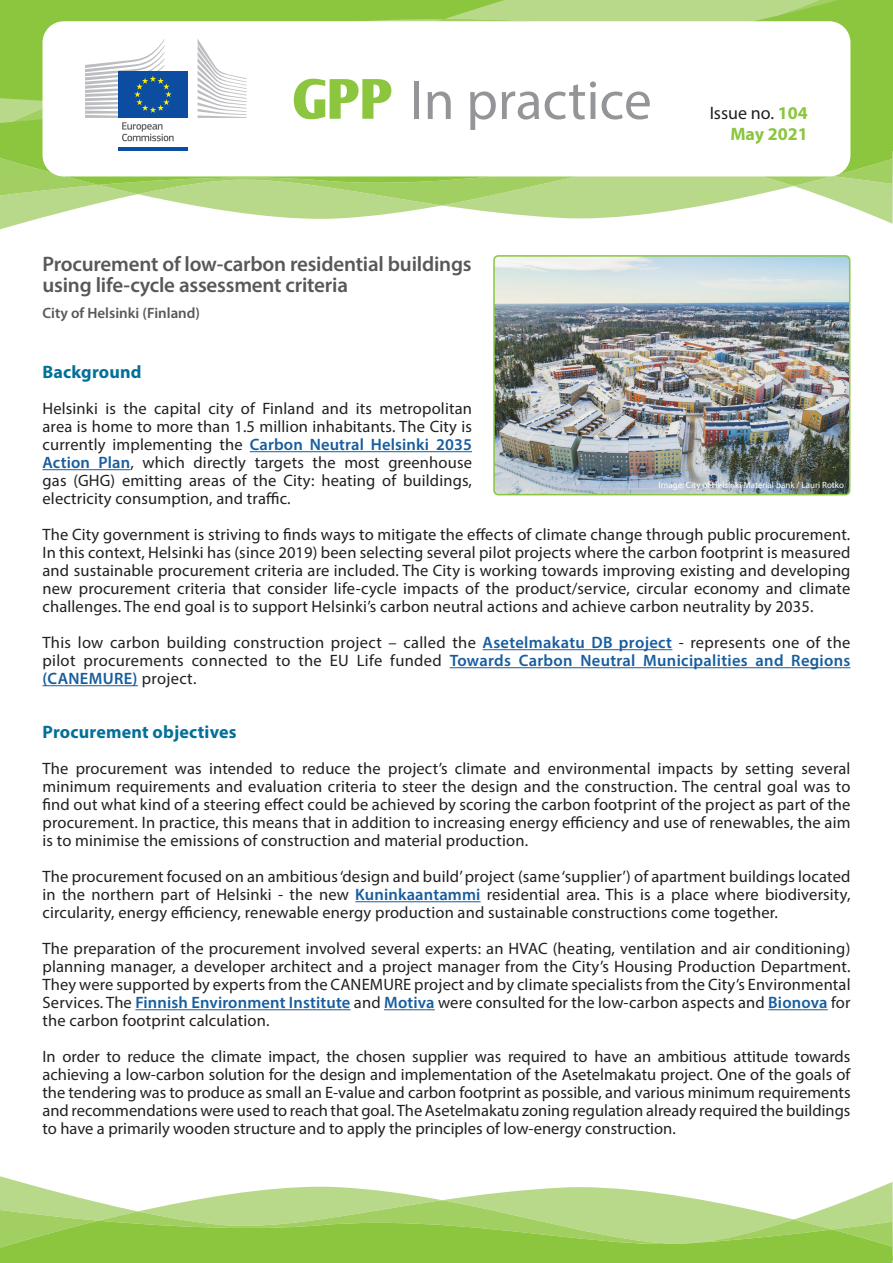
<style>
.page{position:relative;width:893px;height:1263px;background:#fff}
.page>*{position:absolute;margin:0;border:0;box-sizing:border-box;transform-origin:0 0}
.t1{font:55.5px "Myriad Pro";color:#939598}
.t2{font:600 21px/21px "Myriad Pro";letter-spacing:-.01em;color:#57585a}
.t3{font:700 18px "Myriad Pro";letter-spacing:.01em;color:#037099}
.t4{font:700 18px/21.6px "Myriad Pro";color:#8bc63e;text-align:right}
.t5{font:16.5px/18px "Myriad Pro";letter-spacing:.01em;color:#231f20;text-align:justify}
.t6{font:600 15px "Myriad Pro";color:#57585a}
.t7{font:9px "Myriad Pro";color:#fff}
.s1{font-family:"Oli Jo";font-weight:700;color:#8bc63e}
.s2{font-weight:400;color:#231f20}
.s3{font-weight:600;color:#175d9e}
</style>
<div class="page">
<svg style="left:0;top:205px;width:91px;height:24px"></svg>
<svg style="left:192px;top:205px;width:701px;height:19px"></svg>
<svg style="left:14px;top:0;width:879px;height:39px;background:#9acc57"></svg>
<div style="left:43px;top:21px;width:807px;height:155px;background:#fff;border-radius:21px"></div>
<svg style="left:0;top:39px;width:893px;height:166px"></svg>
<svg style="left:0;top:1176px;width:88px;height:24px"></svg>
<svg style="left:195px;top:1182px;width:698px;height:18px"></svg>
<svg style="left:0;top:1200px;width:893px;height:63px;background:#a1cf62"></svg>
<hr style="left:250px;top:451px;width:222px;height:1px;background:#175d9e">
<hr style="left:43px;top:469px;width:87px;height:1px;background:#175d9e">
<hr style="left:483px;top:649px;width:189px;height:1px;background:#175d9e">
<hr style="left:450px;top:667px;width:400px;height:1px;background:#175d9e">
<hr style="left:43px;top:685px;width:95px;height:1px;background:#175d9e">
<hr style="left:355px;top:901px;width:126px;height:1px;background:#175d9e">
<hr style="left:135px;top:1009px;width:216px;height:1px;background:#175d9e">
<hr style="left:384px;top:1009px;width:51px;height:1px;background:#175d9e">
<hr style="left:768px;top:1009px;width:60px;height:1px;background:#175d9e">
<img style="left:496px;top:258px;width:354px;height:237px">
<div style="left:493px;top:255px;width:357px;height:240px;border:2px solid #8bc63e;border-radius:4px"></div>
<h1 class="t1" style="left:292px;top:66px;width:361px"><span class="s1">GPP</span> In practice</h1>
<p class="t2" style="left:43px;top:253px;width:431px">Procurement of low-carbon residential buildings using life-cycle assessment criteria</p>
<p class="t6" style="left:43px;top:304px;width:159px">City of Helsinki (Finland)</p>
<p class="t4" style="left:710px;top:101px;width:100px"><span class="s2">Issue no.</span> 104<br>May 2021</p>
<p class="t3" style="left:43px;top:360px;width:101px">Background</p>
<p class="t5" style="left:43px;top:399px;width:431px">Helsinki is the capital city of Finland and its metropolitan area is home to more than 1.5 million inhabitants. The City is currently implementing the <span class="s3">Carbon Neutral Helsinki 2035<br>Action Plan</span>, which directly targets the most greenhouse gas (GHG) emitting areas of the City: heating of buildings, electricity consumption, and traffic.</p>
<p class="t5" style="left:43px;top:525px;width:809px">The City government is striving to finds ways to mitigate the effects of climate change through public procurement.<br>In this context, Helsinki has (since 2019) been selecting several pilot projects where the carbon footprint is measured and sustainable procurement criteria are included. The City is working towards improving existing and developing new procurement criteria that consider life-cycle impacts of the product/service, circular economy and climate challenges. The end goal is to support Helsinki’s carbon neutral actions and achieve carbon neutrality by 2035.</p>
<p class="t5" style="left:43px;top:633px;width:809px">This low carbon building construction project – called the <span class="s3">Asetelmakatu DB project</span> - represents one of the pilot procurements connected to the EU Life funded <span class="s3">Towards Carbon Neutral Municipalities and Regions (CANEMURE)</span> project.</p>
<p class="t3" style="left:43px;top:720px;width:196px">Procurement objectives</p>
<p class="t5" style="left:43px;top:759px;width:809px">The procurement was intended to reduce the project’s climate and environmental impacts by setting several minimum requirements and evaluation criteria to steer the design and the construction. The central goal was to find out what kind of a steering effect could be achieved by scoring the carbon footprint of the project as part of the procurement. In practice, this means that in addition to increasing energy efficiency and use of renewables, the aim is to minimise the emissions of construction and material production.</p>
<p class="t5" style="left:43px;top:867px;width:809px">The procurement focused on an ambitious ‘design and build’ project (same ‘supplier’) of apartment buildings located in the northern part of Helsinki - the new <span class="s3">Kuninkaantammi</span> residential area. This is a place where biodiversity, circularity, energy efficiency, renewable energy production and sustainable constructions come together.</p>
<p class="t5" style="left:43px;top:939px;width:809px">The preparation of the procurement involved several experts: an HVAC (heating, ventilation and air conditioning) planning manager, a developer architect and a project manager from the City’s Housing Production Department.<br>They were supported by experts from the CANEMURE project and by climate specialists from the City’s Environmental Services. The <span class="s3">Finnish Environment Institute</span> and <span class="s3">Motiva</span> were consulted for the low-carbon aspects and <span class="s3">Bionova</span> for the carbon footprint calculation.</p>
<p class="t5" style="left:43px;top:1047px;width:809px">In order to reduce the climate impact, the chosen supplier was required to have an ambitious attitude towards achieving a low-carbon solution for the design and implementation of the Asetelmakatu project. One of the goals of the tendering was to produce as small an E-value and carbon footprint as possible, and various minimum requirements and recommendations were used to reach that goal. The Asetelmakatu zoning regulation already required the buildings to have a primarily wooden structure and to apply the principles of low-energy construction.</p>
<p class="t7" style="left:659px;top:480px;width:187px">Image: City of Helsinki Material bank / Lauri Rotko</p>
</div>
